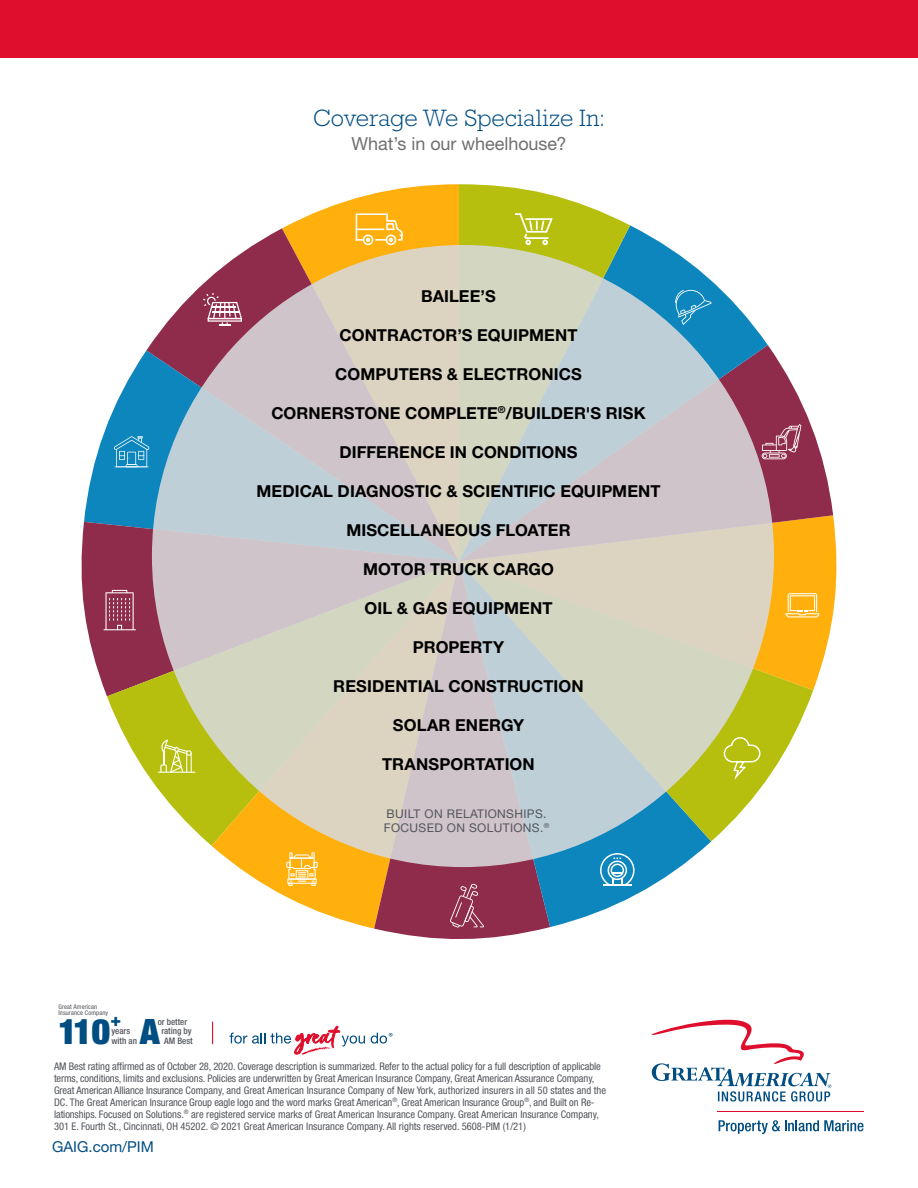
<style>
.page{position:relative;width:918px;height:1188px;background:#fff}
.page>*{position:absolute;margin:0;border:0;box-sizing:border-box;transform-origin:0 0}
.t1{font:900 condensed 35.1px "Helvetica Neue LT Std";color:#004d82}
.t2{font:300 24px "Rockwell Std";color:#004d82}
.t3{font:18px "Helvetica Neue LT Std";letter-spacing:-.005em;color:#6f6f6f}
.t4{font:700 16.5px "Helvetica Neue LT Std";letter-spacing:.005em;color:#000}
.t5{font:15px "Helvetica Neue LT Std";color:#004d82}
.t6{font:12px/14.4px "Helvetica Neue LT Std";letter-spacing:.03em;color:#52555b}
.t7{font:condensed 10.5px/12px "Helvetica Neue LT Std";letter-spacing:-.01em;color:#52555b}
.t8{font:500 condensed 9px/9.4px "Helvetica Neue LT Std";color:#52555b}
.t9{font:condensed 6.45px/6.3px "Helvetica Neue LT Std";letter-spacing:.02em;color:#52555b}
</style>
<div class="page">
<div style="left:0;top:0;width:918px;height:58px;background:#de0e2c"></div>
<svg style="left:283px;top:184px;width:176px;height:44px;fill:#ffb00d"></svg>
<svg style="left:146px;top:228px;width:313px;height:122px"></svg>
<svg style="left:84px;top:350px;width:146px;height:172px;fill:#0d86be"></svg>
<svg style="left:81px;top:522px;width:73px;height:174px;fill:#8f2b4b"></svg>
<svg style="left:107px;top:561px;width:105px;height:285px"></svg>
<svg style="left:212px;top:740px;width:162px;height:189px;fill:#ffb00d"></svg>
<svg style="left:374px;top:854px;width:176px;height:85px;background:#a34a57"></svg>
<svg style="left:459px;top:841px;width:252px;height:86px"></svg>
<svg style="left:589px;top:690px;width:224px;height:151px"></svg>
<svg style="left:744px;top:515px;width:93px;height:175px;background:#f8bb2c"></svg>
<svg style="left:768px;top:345px;width:65px;height:216px"></svg>
<svg style="left:630px;top:225px;width:138px;height:268px"></svg>
<svg style="left:459px;top:184px;width:171px;height:109px;fill:#b6bf0d"></svg>
<svg style="left:152px;top:245px;width:622px;height:622px;background:#cfcec8"></svg>
<svg style="left:286px;top:852px;width:32px;height:34px"></svg>
<svg style="left:762px;top:424px;width:39px;height:35px"></svg>
<svg style="left:103px;top:590px;width:33px;height:40px"></svg>
<svg style="left:675px;top:288px;width:37px;height:37px"></svg>
<svg style="left:450px;top:884px;width:34px;height:44px"></svg>
<svg style="left:600px;top:853px;width:35px;height:32px"></svg>
<hr style="left:158px;top:772px;width:37px;height:1px;background:#fff">
<svg style="left:160px;top:739px;width:32px;height:34px"></svg>
<svg style="left:114px;top:436px;width:36px;height:31px"></svg>
<svg style="left:203px;top:293px;width:39px;height:33px"></svg>
<svg style="left:514px;top:212px;width:40px;height:34px"></svg>
<svg style="left:355px;top:213px;width:48px;height:33px;background:#ffc246"></svg>
<svg style="left:723px;top:736px;width:38px;height:47px;background:#bec628"></svg>
<svg style="left:786px;top:593px;width:33px;height:24px"></svg>
<svg style="left:652px;top:1019px;width:179px;height:83px"></svg>
<svg style="left:719px;top:1120px;width:144px;height:14px"></svg>
<hr style="left:718px;top:1111px;width:146px;height:1px;background:#de0e2c">
<svg style="left:230px;top:1026px;width:135px;height:29px"></svg>
<svg style="left:371px;top:1033px;width:22px;height:11px"></svg>
<svg style="left:212px;top:1022px;width:1px;height:22px"></svg>
<h2 class="t2" style="left:313px;top:104px;width:294px">Coverage We Specialize In:</h2>
<h3 class="t3" style="left:352px;top:133px;width:216px">What’s in our wheelhouse?</h3>
<h3 class="t4" style="left:421px;top:286px;width:76px">BAILEE’S</h3>
<h3 class="t4" style="left:340px;top:325px;width:239px">CONTRACTOR’S EQUIPMENT</h3>
<h3 class="t4" style="left:335px;top:364px;width:248px">COMPUTERS &amp; ELECTRONICS</h3>
<h3 class="t4" style="left:271px;top:403px;width:376px">CORNERSTONE COMPLETE<sup>®</sup>/BUILDER'S RISK</h3>
<h3 class="t4" style="left:339px;top:442px;width:240px">DIFFERENCE IN CONDITIONS</h3>
<h3 class="t4" style="left:256px;top:481px;width:406px">MEDICAL DIAGNOSTIC &amp; SCIENTIFIC EQUIPMENT</h3>
<h3 class="t4" style="left:346px;top:520px;width:226px">MISCELLANEOUS FLOATER</h3>
<h3 class="t4" style="left:363px;top:559px;width:192px">MOTOR TRUCK CARGO</h3>
<h3 class="t4" style="left:365px;top:598px;width:189px">OIL &amp; GAS EQUIPMENT</h3>
<h3 class="t4" style="left:413px;top:637px;width:93px">PROPERTY</h3>
<h3 class="t4" style="left:333px;top:676px;width:252px">RESIDENTIAL CONSTRUCTION</h3>
<h3 class="t4" style="left:393px;top:715px;width:133px">SOLAR ENERGY</h3>
<h3 class="t4" style="left:382px;top:754px;width:154px">TRANSPORTATION</h3>
<p class="t6" style="left:384px;top:806px;width:167px">BUILT ON RELATIONSHIPS.<br>FOCUSED ON SOLUTIONS.<sup>®</sup></p>
<p class="t9" style="left:58px;top:1003px;width:51px">Great American<br>Insurance Company</p>
<h1 class="t1" style="left:58px;top:1009px;width:53px">110</h1>
<p class="t8" style="left:111px;top:1026px;width:28px"><sup>+</sup>years with an</p>
<h1 class="t1" style="left:140px;top:1009px;width:22px">A</h1>
<p class="t8" style="left:158px;top:1017px;width:31px">or better</p>
<p class="t8" style="left:161px;top:1026px;width:32px">rating by</p>
<p class="t8" style="left:164px;top:1036px;width:30px">AM Best</p>
<p class="t7" style="left:54px;top:1060px;width:554px">AM Best rating affirmed as of October 28, 2020. Coverage description is summarized. Refer to the actual policy for a full description of applicable terms, conditions, limits and exclusions. Policies are underwritten by Great American Insurance Company, Great American Assurance Company, Great American Alliance Insurance Company, and Great American Insurance Company of New York, authorized insurers in all 50 states and the DC. The Great American Insurance Group eagle logo and the word marks Great American<sup>®</sup>, Great American Insurance Group<sup>®</sup>, and Built on Re&shy;lationships. Focused on Solutions.<sup>®</sup> are registered service marks of Great American Insurance Company. Great American Insurance Company, 301 E. Fourth St., Cincinnati, OH 45202. © 2021 Great American Insurance Company. All rights reserved. 5608-PIM (1/21)</p>
<h3 class="t5" style="left:52px;top:1138px;width:103px">GAIG.com/PIM</h3>
</div>
